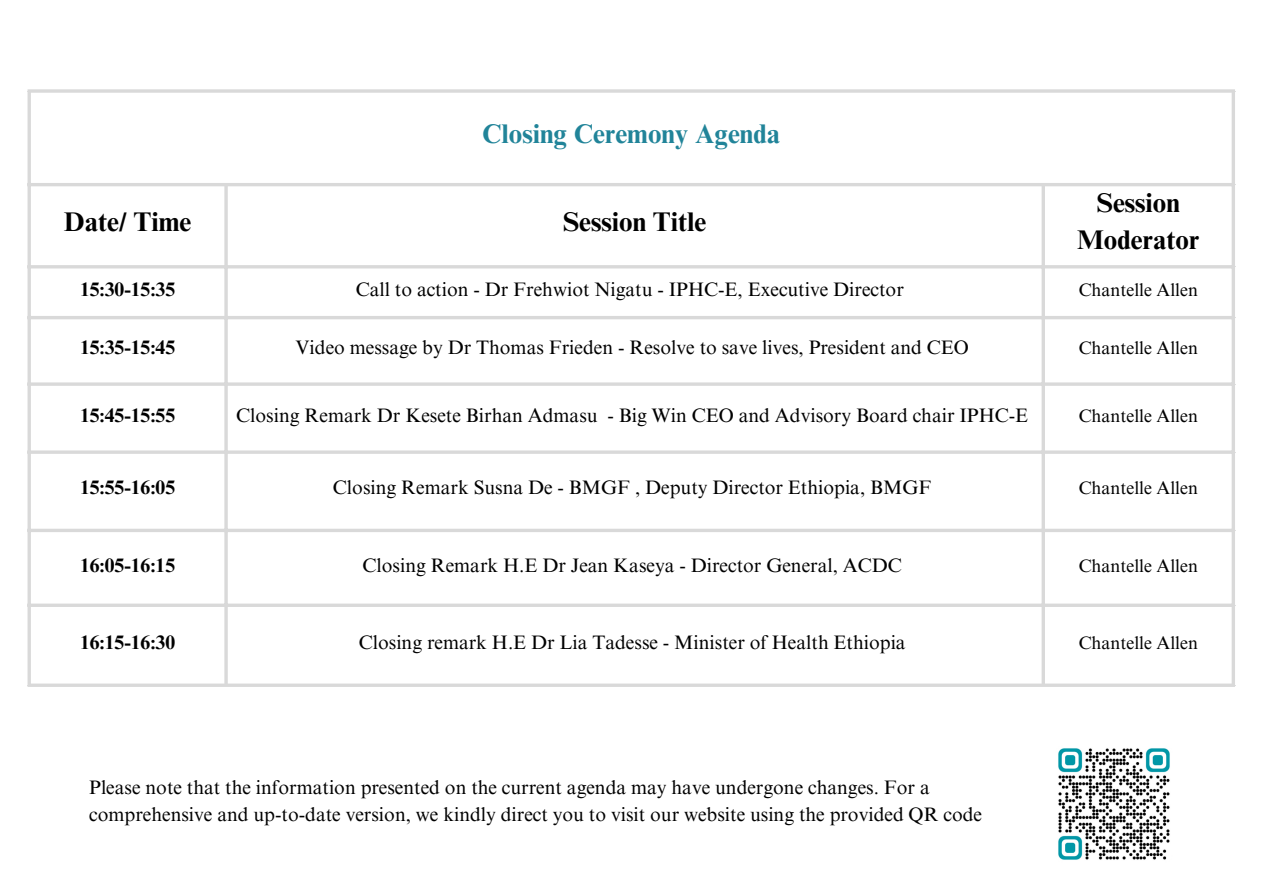
<style>
.page{position:relative;width:1263px;height:894px;background:#fff}
.page>*{position:absolute;margin:0;border:0;box-sizing:border-box;transform-origin:0 0}
.t1{font:700 27px/37px "Times NRMT Pro";color:#000;text-align:center}
.t2{font:700 27px "Times NRMT Pro";color:#218499}
.t3{font:19.5px/27px "Times NRMT Pro";color:#000}
.t4{font:700 19.5px "Times NRMT Pro";color:#000}
.t5{font:18px "Times NRMT Pro";color:#000}
</style>
<div class="page">
<hr style="left:28px;top:93px;width:3px;height:590px;background:#d9d9d9">
<svg style="left:224px;top:186px;width:4px;height:497px;background:#dedede"></svg>
<hr style="left:1042px;top:186px;width:3px;height:497px;background:#d9d9d9">
<hr style="left:1232px;top:93px;width:3px;height:590px;background:#d9d9d9">
<hr style="left:28px;top:89px;width:1207px;height:4px;background:#d9d9d9">
<hr style="left:28px;top:183px;width:1207px;height:3px;background:#d9d9d9">
<hr style="left:28px;top:265px;width:1207px;height:3px;background:#d9d9d9">
<hr style="left:28px;top:316px;width:1207px;height:3px;background:#d9d9d9">
<svg style="left:31px;top:382px;width:1201px;height:4px;background:#dedede"></svg>
<hr style="left:28px;top:450px;width:1207px;height:3px;background:#d9d9d9">
<svg style="left:31px;top:528px;width:1201px;height:4px;fill:#d9d9d9"></svg>
<hr style="left:28px;top:603px;width:1207px;height:3px;background:#d9d9d9">
<hr style="left:28px;top:683px;width:1207px;height:3px;background:#d9d9d9">
<img style="left:1058px;top:748px;width:112px;height:112px">
<p class="t2" style="left:482px;top:124px;width:300px">Closing Ceremony Agenda</p>
<p class="t1" style="left:64px;top:207px;width:129px">Date/ Time</p>
<p class="t1" style="left:563px;top:207px;width:145px">Session Title</p>
<p class="t1" style="left:1077px;top:188px;width:124px">Session<br>Moderator</p>
<p class="t4" style="left:80px;top:281px;width:97px">15:30-15:35</p>
<p class="t3" style="left:356px;top:278px;width:550px">Call to action - Dr Frehwiot Nigatu - IPHC-E, Executive Director</p>
<p class="t5" style="left:1079px;top:282px;width:121px">Chantelle Allen</p>
<p class="t4" style="left:80px;top:340px;width:97px">15:35-15:45</p>
<p class="t3" style="left:296px;top:336px;width:675px">Video message by Dr Thomas Frieden - Resolve to save lives, President and CEO</p>
<p class="t5" style="left:1079px;top:341px;width:121px">Chantelle Allen</p>
<p class="t4" style="left:80px;top:408px;width:97px">15:45-15:55</p>
<p class="t3" style="left:236px;top:404px;width:793px">Closing Remark Dr Kesete Birhan Admasu - Big Win CEO and Advisory Board chair IPHC-E</p>
<p class="t5" style="left:1079px;top:409px;width:121px">Chantelle Allen</p>
<p class="t4" style="left:80px;top:480px;width:97px">15:55-16:05</p>
<p class="t3" style="left:333px;top:476px;width:600px">Closing Remark Susna De - BMGF , Deputy Director Ethiopia, BMGF</p>
<p class="t5" style="left:1079px;top:481px;width:121px">Chantelle Allen</p>
<p class="t4" style="left:80px;top:557px;width:97px">16:05-16:15</p>
<p class="t3" style="left:362px;top:553px;width:541px">Closing Remark H.E Dr Jean Kaseya - Director General, ACDC</p>
<p class="t5" style="left:1079px;top:558px;width:121px">Chantelle Allen</p>
<p class="t4" style="left:80px;top:634px;width:97px">16:15-16:30</p>
<p class="t3" style="left:359px;top:630px;width:548px">Closing remark H.E Dr Lia Tadesse - Minister of Health Ethiopia</p>
<p class="t5" style="left:1079px;top:635px;width:121px">Chantelle Allen</p>
<p class="t3" style="left:89px;top:776px;width:894px">Please note that the information presented on the current agenda may have undergone changes. For a comprehensive and up-to-date version, we kindly direct you to visit our website using the provided QR code</p>
</div>
